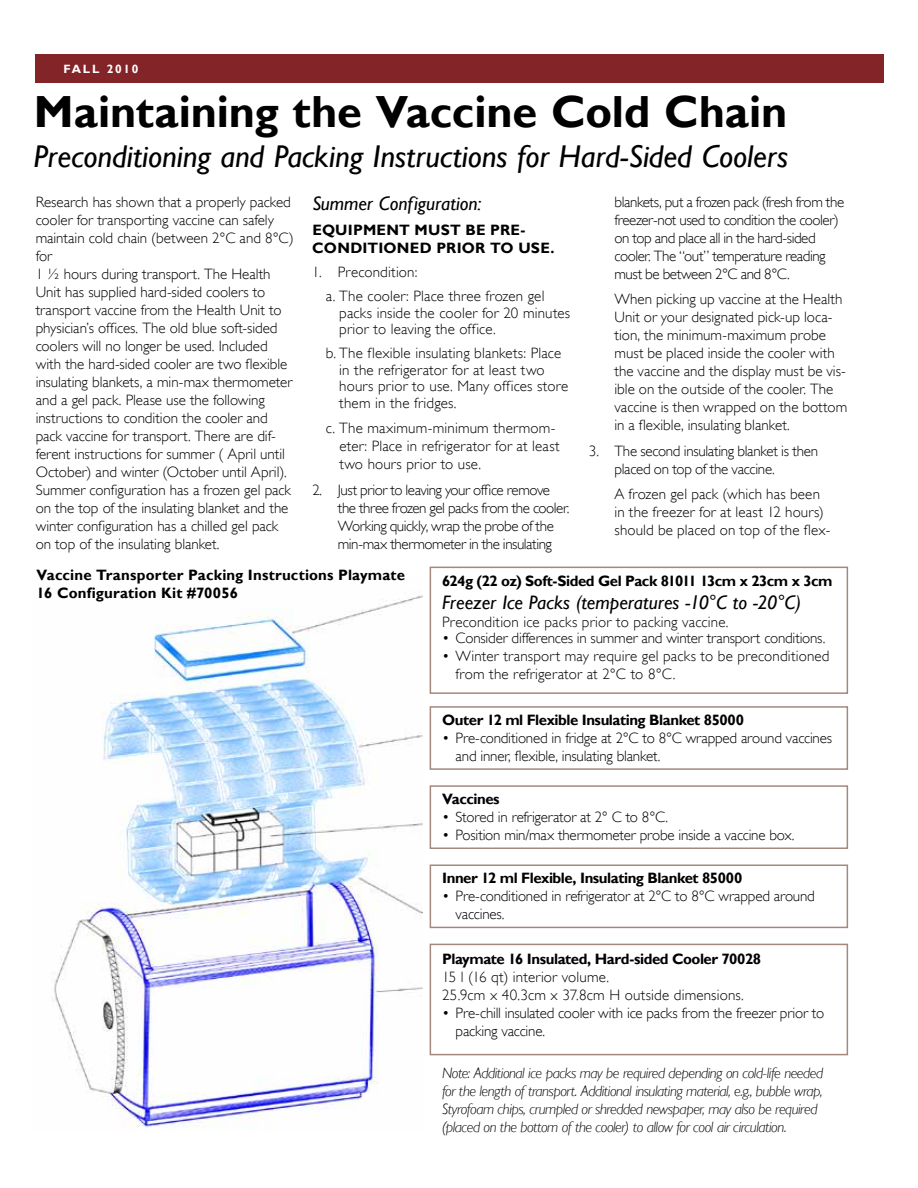
<style>
.page{position:relative;width:918px;height:1188px;background:#fff}
.page>*{position:absolute;margin:0;border:0;box-sizing:border-box;transform-origin:0 0}
.t1{font:700 45px "Gill Sans";color:#000}
.t2{font:italic 31.5px "Gill Sans";color:#000}
.t3{font:italic 19.5px "Gill Sans";color:#000}
.t4{font:300 15px/18px "Gill Sans";letter-spacing:-.005em;color:#000}
.t5{font:300 15px/18px "Gill Sans";letter-spacing:-.03em;color:#000}
.t6{font:italic 300 15px/18px "Gill Sans";letter-spacing:-.035em;color:#000}
.t7{font:700 15px "Gill Sans";letter-spacing:-.025em;color:#000}
.t8{font:700 15px/18px "Gill Sans";letter-spacing:.01em;color:#000}
.t9{font:700 12px "Gill Sans";letter-spacing:.15em;color:#fff}
</style>
<div class="page">
<div style="left:35px;top:54px;width:848px;height:28px;background:#822428"></div>
<img style="left:53px;top:595px;width:370px;height:533px">
<div style="left:430px;top:567px;width:418px;height:127px;border:2px solid #a4887d"></div>
<div style="left:430px;top:944px;width:418px;height:111px;border:2px solid #a4887d"></div>
<div style="left:430px;top:706px;width:418px;height:64px;border:2px solid #a4887d"></div>
<div style="left:430px;top:785px;width:418px;height:64px;border:2px solid #a4887d"></div>
<div style="left:430px;top:865px;width:418px;height:63px;border:2px solid #a4887d"></div>
<p class="t9" style="left:63px;top:62px;width:77px">fall 2010</p>
<h1 class="t1" style="left:34px;top:84px;width:755px">Maintaining the Vaccine Cold Chain</h1>
<h2 class="t2" style="left:34px;top:138px;width:756px">Preconditioning and Packing Instructions for Hard-Sided Coolers</h2>
<p class="t4" style="left:36px;top:193px;width:260px">Research has shown that a properly packed cooler for transporting vaccine can safely maintain cold chain (between 2°C and 8°C) for<br>1 ½ hours during transport. The Health Unit has supplied hard-sided coolers to transport vaccine from the Health Unit to physician’s offices. The old blue soft-sided coolers will no longer be used. Included with the hard-sided cooler are two flexible insulating blankets, a min-max thermometer and a gel pack. Please use the following instructions to condition the cooler and pack vaccine for transport. There are dif&shy;ferent instructions for summer ( April until October) and winter (October until April).<br>Summer configuration has a frozen gel pack on the top of the insulating blanket and the winter configuration has a chilled gel pack on top of the insulating blanket.</p>
<h3 class="t3" style="left:312px;top:192px;width:171px">Summer Configuration:</h3>
<p class="t5" style="left:614px;top:193px;width:231px">blankets, put a frozen pack (fresh from the freezer-not used to condition the cooler) on top and place all in the hard-sided cooler. The “out” temperature reading must be between 2°C and 8°C.</p>
<p class="t4" style="left:614px;top:290px;width:234px">When picking up vaccine at the Health Unit or your designated pick-up loca&shy;tion, the minimum-maximum probe must be placed inside the cooler with the vaccine and the display must be vis&shy;ible on the outside of the cooler. The vaccine is then wrapped on the bottom in a flexible, insulating blanket.</p>
<p class="t4" style="left:614px;top:442px;width:205px;text-indent:-26px">3. The second insulating blanket is then placed on top of the vaccine.</p>
<p class="t4" style="left:614px;top:485px;width:217px">A frozen gel pack (which has been in the freezer for at least 12 hours) should be placed on top of the flex-</p>
<p class="t8" style="left:312px;top:222px;width:215px">EQUI PMENT MUST BE PRE-<br>CONDI</p>
<p class="t7" style="left:368px;top:239px;width:22px">TION</p>
<p class="t7" style="left:410px;top:239px;width:47px">ED PRIOR</p>
<p class="t7" style="left:490px;top:239px;width:66px">TO USE.</p>
<p class="t4" style="left:326px;top:260px;width:220px;line-height:24px;text-indent:-14px">1. Precondition:<br>a. The cooler: Place three frozen gel</p>
<p class="t4" style="left:339px;top:304px;width:232px;line-height:16.5px">packs inside the cooler for 20 minutes prior to leaving the office.</p>
<p class="t4" style="left:339px;top:345px;width:231px;line-height:16.5px;text-indent:-14px">b. The flexible insulating blankets: Place in the refrigerator for at least two hours prior to use. Many offices store them in the fridges.</p>
<p class="t4" style="left:339px;top:419px;width:222px;text-indent:-14px">c. The maximum-minimum thermom&shy;eter: Place in refrigerator for at least two hours prior to use.</p>
<p class="t5" style="left:338px;top:481px;width:233px;text-indent:-25px">2. Just prior to leaving your office remove the three frozen gel packs from the cooler.<br>Working quickly, wrap the probe of the min-max thermometer in the insulating</p>
<p class="t8" style="left:37px;top:567px;width:370px">Vaccine Transporter Packing I nstructions Playmate<br>16 Configuration Kit #70056</p>
<p class="t7" style="left:442px;top:572px;width:392px">624g (22 oz) Soft-Sided Gel Pack 81011 13cm x 23cm x 3cm</p>
<h3 class="t3" style="left:442px;top:591px;width:361px">Freezer Ice Packs (temperatures -10°C to -20°C)</h3>
<p class="t4" style="left:442px;top:613px;width:288px">Precondition ice packs prior to packing vaccine.</p>
<p class="t4" style="left:442px;top:629px;width:385px">• Consider differences in summer and winter transport conditions.</p>
<p class="t4" style="left:456px;top:647px;width:375px;text-indent:-14px">• Winter transport may require gel packs to be preconditioned from the refrigerator at 2°C to 8°C.</p>
<p class="t7" style="left:442px;top:710px;width:303px">Outer 12 ml Flexible I nsulating Blanket 85000</p>
<p class="t4" style="left:456px;top:728px;width:378px;text-indent:-14px">• Pre-conditioned in fridge at 2°C to 8°C wrapped around vaccines and inner, flexible, insulating blanket.</p>
<p class="t7" style="left:442px;top:790px;width:59px">Vaccines</p>
<p class="t4" style="left:442px;top:808px;width:228px">• Stored in refrigerator at 2° C to 8°C.</p>
<p class="t4" style="left:442px;top:826px;width:354px">• Position min/max thermometer probe inside a vaccine box.</p>
<p class="t7" style="left:442px;top:869px;width:302px">I nner 12 ml Flexible, I nsulating Blanket 85000</p>
<p class="t4" style="left:456px;top:887px;width:361px;text-indent:-14px">• Pre-conditioned in refrigerator at 2°C to 8°C wrapped around vaccines.</p>
<p class="t7" style="left:442px;top:949px;width:321px">Playmate 16 I nsulated, Hard-sided Cooler 70028</p>
<p class="t4" style="left:442px;top:967px;width:303px">15 l (16 qt) interior volume.<br>25.9cm x 40.3cm x 37.8cm H outside dimensions.</p>
<p class="t4" style="left:456px;top:1003px;width:370px;text-indent:-14px">• Pre-chill insulated cooler with ice packs from the freezer prior to packing vaccine.</p>
<p class="t6" style="left:442px;top:1064px;width:383px">Note: Additional ice packs may be required depending on cold-life needed for the length of transport. Additional insulating material, e.g., bubble wrap, Styrofoam chips, crumpled or shredded newspaper, may also be required (placed on the bottom of the cooler) to allow for cool air circulation.</p>
</div>
